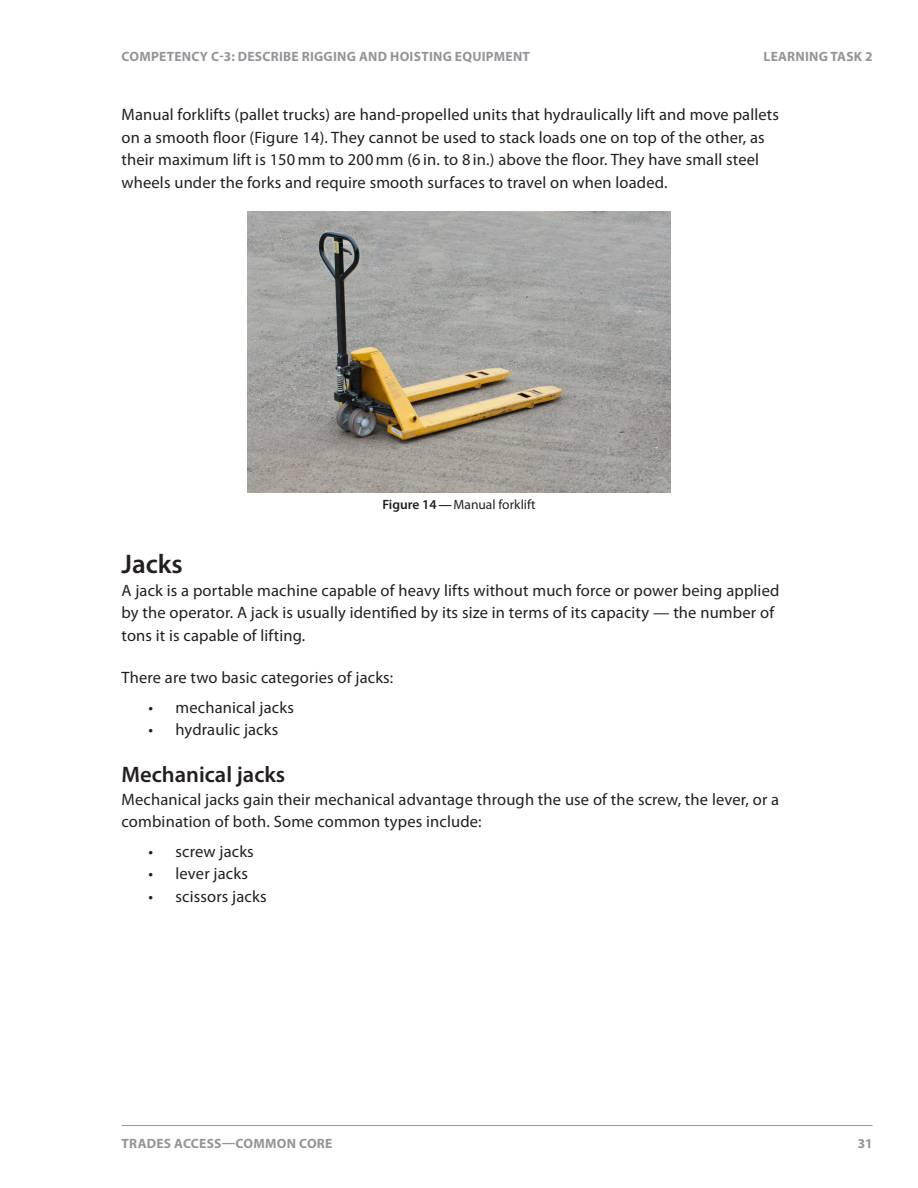
<style>
.page{position:relative;width:918px;height:1188px;background:#fff}
.page>*{position:absolute;margin:0;border:0;box-sizing:border-box;transform-origin:0 0}
.L1{font:600 27px "Myriad Pro";color:#231f20}
.L2{font:600 22.5px "Myriad Pro";color:#231f20}
.body_space_after{font:16.5px/22.5px "Myriad Pro";letter-spacing:.01em;color:#231f20}
.stem{font:16.5px/22.5px "Myriad Pro";letter-spacing:.01em;color:#231f20}
.t1{font:700 13.5px "Myriad Pro";letter-spacing:.02em;color:#939598}
.t2{font:13.5px "Myriad Pro";color:#231f20}
.s1{font-weight:600}
</style>
<div class="page">
<hr style="left:122px;top:1125px;width:750px;height:1px;background:#939598">
<img style="left:247px;top:212px;width:424px;height:281px">
<p class="t1" style="left:122px;top:47px;width:47px">COMPETENC</p>
<p class="t1" style="left:200px;top:47px;width:57px">Y C-3: DESCR</p>
<p class="t1" style="left:279px;top:47px;width:91px">IBE RIGGING AND</p>
<p class="t1" style="left:390px;top:47px;width:114px">HOISTING EQUIPMENT</p>
<p class="t1" style="left:764px;top:47px;width:17px">LEARN</p>
<p class="t1" style="left:805px;top:47px;width:69px">ING TASK 2</p>
<p class="body_space_after" style="left:122px;top:103px;width:659px">Manual forklifts (pallet trucks) are hand-propelled units that hydraulically lift and move pallets on a smooth floor (Figure 14). They cannot be used to stack loads one on top of the other, as their maximum lift is 150 mm to 200 mm (6 in. to 8 in.) above the floor. They have small steel wheels under the forks and require smooth surfaces to travel on when loaded.</p>
<p class="t2" style="left:382px;top:497px;width:155px"><span class="s1">Figure 14—</span>Manual forklift</p>
<p class="L1" style="left:122px;top:547px;width:63px">Jacks</p>
<p class="body_space_after" style="left:122px;top:579px;width:659px">A jack is a portable machine capable of heavy lifts without much force or power being applied by the operator. A jack is usually identified by its size in terms of its capacity — the number of tons it is capable of lifting.</p>
<p class="stem" style="left:122px;top:666px;width:273px">There are two basic categories of jacks:</p>
<p class="body_space_after" style="left:148px;top:696px;width:147px">• mechanical jacks</p>
<p class="body_space_after" style="left:148px;top:718px;width:131px">• hydraulic jacks</p>
<p class="L2" style="left:122px;top:761px;width:165px">Mechanical jacks</p>
<p class="stem" style="left:122px;top:788px;width:659px">Mechanical jacks gain their mechanical advantage through the use of the screw, the lever, or a combination of both. Some common types include:</p>
<p class="body_space_after" style="left:148px;top:840px;width:107px">• screw jacks</p>
<p class="body_space_after" style="left:148px;top:862px;width:101px">• lever jacks</p>
<p class="body_space_after" style="left:148px;top:885px;width:120px">• scissors jacks</p>
<p class="t1" style="left:122px;top:1134px;width:212px">TRADES ACCESS—COMMON CORE</p>
<p class="t1" style="left:858px;top:1134px;width:16px">31</p>
</div>
